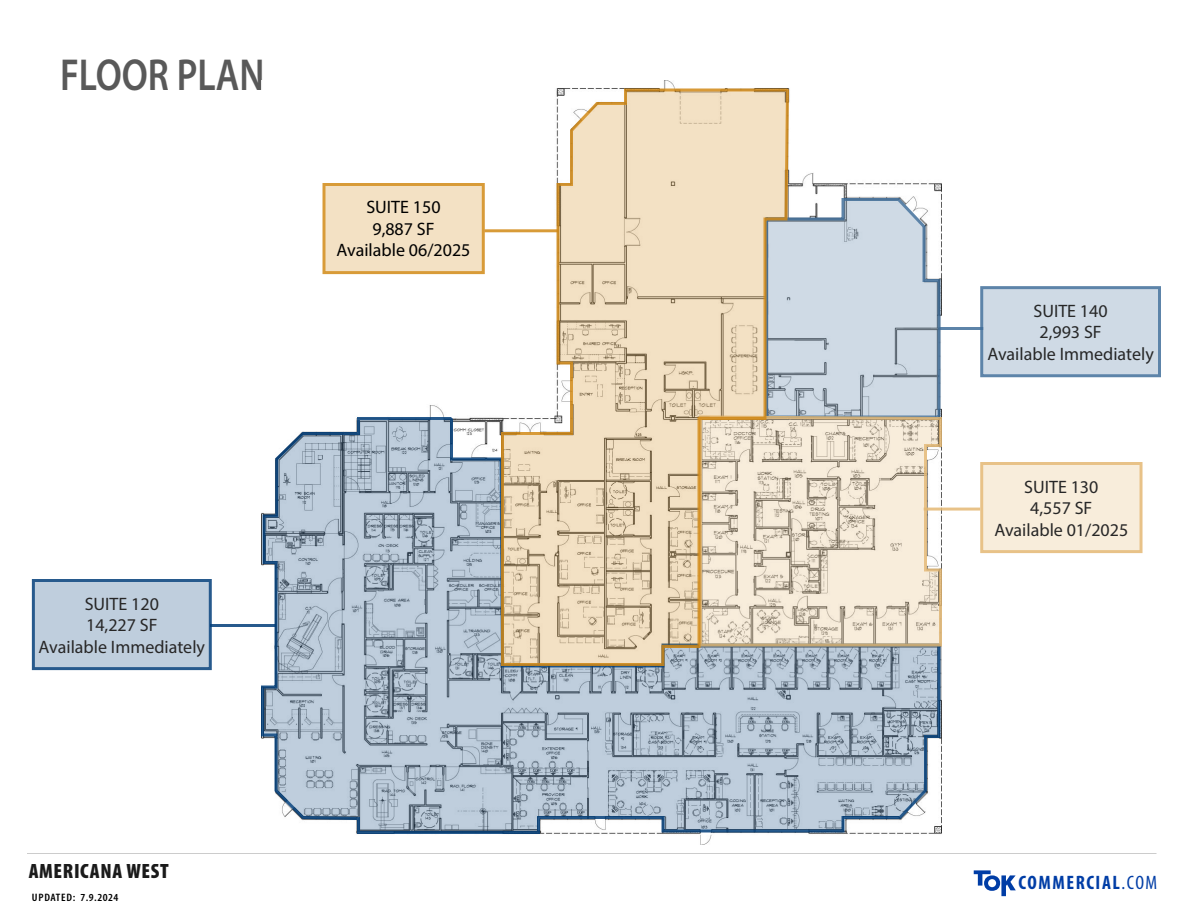
<style>
.page{position:relative;width:1188px;height:918px;background:#fff}
.page>*{position:absolute;margin:0;border:0;box-sizing:border-box;transform-origin:0 0}
.t1{font:600 45px "Myriad Pro";color:#595959;scale:.82 1}
.t2{font:900 condensed 21px "Myriad Pro";letter-spacing:.03em;color:#000}
.t3{font:700 condensed 19.5px "Myriad Pro";letter-spacing:.08em;color:#003da6}
.t4{font:18px/21.6px "Myriad Pro";color:#000;text-align:center}
.t5{font:600 condensed 10.8px "Myriad Pro";letter-spacing:.04em;color:#000;scale:1.11 1}
.s1{font-weight:400}
</style>
<div class="page">
<svg style="left:974px;top:870px;width:42px;height:26px"></svg>
<hr style="left:27px;top:853px;width:1129px;height:1px;background:#ccc">
<svg style="left:261px;top:416px;width:681px;height:420px;background:#aebccb"></svg>
<svg style="left:790px;top:196px;width:152px;height:218px;background:#cad5df"></svg>
<svg style="left:790px;top:414px;width:154px;height:234px;background:#e5dac9"></svg>
<svg style="left:500px;top:87px;width:290px;height:581px;background:#e6d8c0"></svg>
<hr style="left:484px;top:229px;width:74px;height:3px;background:#d28915">
<div style="left:33px;top:580px;width:177px;height:89px;background:#bfcedd"></div>
<div style="left:32px;top:579px;width:180px;height:91px;border:3px solid #003d79"></div>
<hr style="left:210px;top:624px;width:66px;height:3px;background:#003d79">
<div style="left:982px;top:464px;width:159px;height:88px;background:#f8eddb"></div>
<div style="left:980px;top:462px;width:163px;height:91px;border:3px solid #e4b873"></div>
<hr style="left:924px;top:508px;width:56px;height:3px;background:#e4b873">
<div style="left:982px;top:288px;width:178px;height:88px;background:#cfdae5"></div>
<div style="left:980px;top:286px;width:181px;height:91px;border:3px solid #406e9a"></div>
<hr style="left:939px;top:327px;width:44px;height:3px;background:#406e9a">
<div style="left:324px;top:184px;width:159px;height:89px;background:#f3e1c4"></div>
<div style="left:322px;top:183px;width:163px;height:91px;border:3px solid #d28915"></div>
<h1 class="t1" style="left:60px;top:46px;width:251px">FLOOR PLAN</h1>
<p class="t4" style="left:337px;top:196px;width:135px">SUITE 150<br>9,887 SF<br>Available 06/2025</p>
<p class="t4" style="left:39px;top:593px;width:168px">SUITE 120<br>14,227 SF<br>Available Immediately</p>
<p class="t2" style="left:29px;top:858px;width:142px">AMERICANA WEST</p>
<p class="t5" style="left:32px;top:890px;width:79px">Updated: 7.9.2024</p>
<p class="t4" style="left:987px;top:300px;width:168px">SUITE 140<br>2,993 SF<br>Available Immediately</p>
<p class="t4" style="left:994px;top:476px;width:135px">SUITE 130<br>4,557 SF<br>Available 01/2025</p>
<p class="t3" style="left:1018px;top:871px;width:140px">COMMERCIAL<span class="s1">.COM</span></p>
</div>
